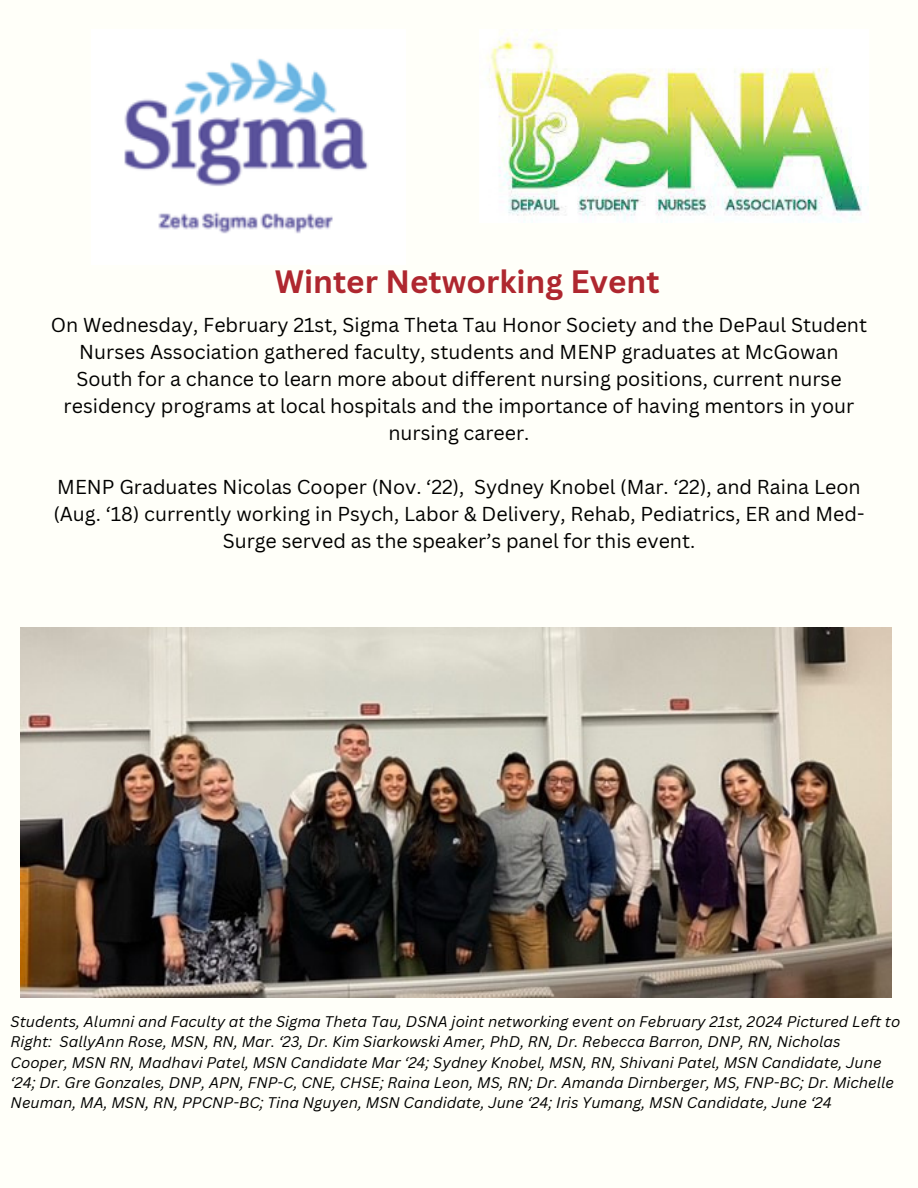
<style>
.page{position:relative;width:918px;height:1188px;background:#fffff9}
.page>*{position:absolute;margin:0;border:0;box-sizing:border-box;transform-origin:0 0}
.t1{font:700 31.5px "Canva Sans";color:#af272f}
.t2{font:19.65px/27px "Canva Sans";color:#000;text-align:center}
.t3{font:italic 15px/20.2px "Canva Sans";color:#000}
</style>
<div class="page">
<img style="left:488px;top:34px;width:381px;height:187px">
<img style="left:124px;top:58px;width:245px;height:176px">
<img style="left:21px;top:627px;width:870px;height:371px">
<h2 class="t1" style="left:275px;top:260px;width:386px">Winter Networking Event</h2>
<h2 class="t2" style="left:51px;top:311px;width:818px">On Wednesday, February 21st, Sigma Theta Tau Honor Society and the DePaul Student Nurses Association gathered faculty, students and MENP graduates at McGowan South for a chance to learn more about different nursing positions, current nurse residency programs at local hospitals and the importance of having mentors in your nursing career.</h2>
<p class="t2" style="left:53px;top:473px;width:813px">MENP Graduates Nicolas Cooper (Nov. ‘22), Sydney Knobel (Mar. ‘22), and Raina Leon (Aug. ‘18) currently working in Psych, Labor &amp; Delivery, Rehab, Pediatrics, ER and Med-<br>Surge served as the speaker’s panel for this event.</p>
<p class="t3" style="left:11px;top:1011px;width:891px">Students, Alumni and Faculty at the Sigma Theta Tau, DSNA joint networking event on February 21st, 2024 Pictured Left to Right: SallyAnn Rose, MSN, RN, Mar. ‘23, Dr. Kim Siarkowski Amer, PhD, RN, Dr. Rebecca Barron, DNP, RN, Nicholas Cooper, MSN RN, Madhavi Patel, MSN Candidate Mar ‘24; Sydney Knobel, MSN, RN, Shivani Patel, MSN Candidate, June ‘24; Dr. Gre Gonzales, DNP, APN, FNP-C, CNE, CHSE; Raina Leon, MS, RN; Dr. Amanda Dirnberger, MS, FNP-BC; Dr. Michelle Neuman, MA, MSN, RN, PPCNP-BC; Tina Nguyen, MSN Candidate, June ‘24; Iris Yumang, MSN Candidate, June ‘24</p>
</div>
